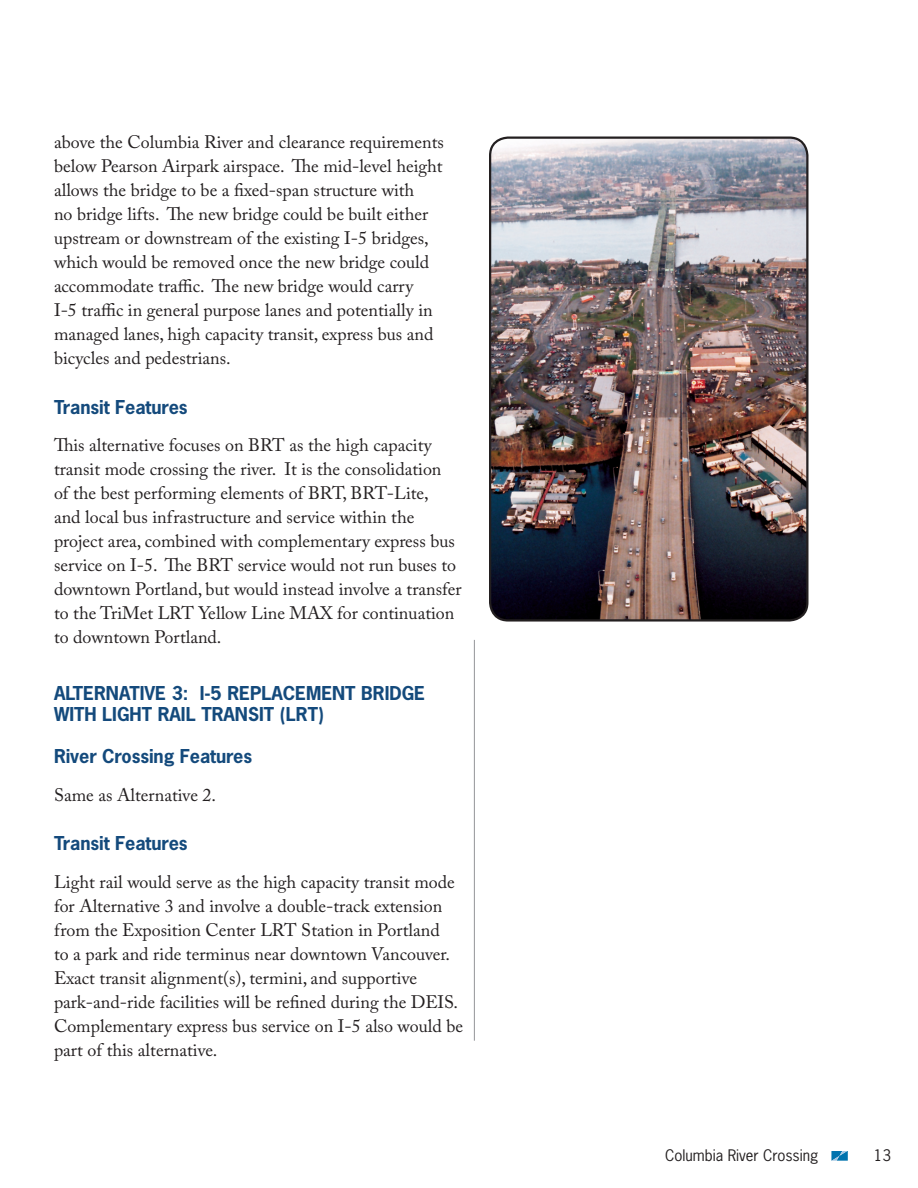
<style>
.page{position:relative;width:918px;height:1188px;background:#fff}
.page>*{position:absolute;margin:0;border:0;box-sizing:border-box;transform-origin:0 0}
.t1{font:18px/24px "Adobe Caslon Pro";color:#231f20}
.t2{font:700 18px "News Gothic Std";letter-spacing:-.005em;color:#144a7c}
.t3{font:15px "News Gothic Std";color:#231f20}
</style>
<div class="page">
<svg style="left:831px;top:1151px;width:17px;height:10px"></svg>
<hr style="left:474px;top:640px;width:1px;height:401px;background:#939598">
<img style="left:490px;top:138px;width:317px;height:482px;border-radius:18px">
<div style="left:489px;top:136px;width:319px;height:486px;border:2px solid #231f20;border-radius:18px"></div>
<p class="t1" style="left:54px;top:130px;width:391px">above the Columbia River and clearance requirements below Pearson Airpark airspace. The mid-level height allows the bridge to be a fixed-span structure with<br>no bridge lifts. The new bridge could be built either upstream or downstream of the existing I-5 bridges, which would be removed once the new bridge could accommodate traffic. The new bridge would carry<br>I-5 traffic in general purpose lanes and potentially in managed lanes, high capacity transit, express bus and bicycles and pedestrians.</p>
<p class="t2" style="left:54px;top:395px;width:135px">Transit Features</p>
<p class="t1" style="left:54px;top:433px;width:409px">This alternative focuses on BRT as the high capacity transit mode crossing the river. It is the consolidation<br>of the best performing elements of BRT, BRT-Lite,<br>and local bus infrastructure and service within the project area, combined with complementary express bus service on I-5. The BRT service would not run buses to downtown Portland, but would instead involve a transfer to the TriMet LRT Yellow Line MAX for continuation to downtown Portland.</p>
<p class="t2" style="left:54px;top:682px;width:31px">Alternative</p>
<p class="t2" style="left:172px;top:682px;width:113px">3: I-5 Replacement</p>
<p class="t2" style="left:361px;top:682px;width:12px">Bridge</p>
<p class="t2" style="left:54px;top:703px;width:25px">with</p>
<p class="t2" style="left:102px;top:703px;width:11px">Light</p>
<p class="t2" style="left:158px;top:703px;width:66px">Rai l Transit</p>
<p class="t2" style="left:280px;top:703px;width:46px">(LRT)</p>
<p class="t2" style="left:54px;top:745px;width:200px">River Crossing Features</p>
<p class="t1" style="left:54px;top:783px;width:164px">Same as Alternative 2.</p>
<p class="t2" style="left:54px;top:832px;width:135px">Transit Features</p>
<p class="t1" style="left:54px;top:870px;width:411px">Light rail would serve as the high capacity transit mode for Alternative 3 and involve a double-track extension from the Exposition Center LRT Station in Portland<br>to a park and ride terminus near downtown Vancouver.<br>Exact transit alignment(s), termini, and supportive park-and-ride facilities will be refined during the DEIS.<br>Complementary express bus service on I-5 also would be part of this alternative.</p>
<p class="t3" style="left:665px;top:1145px;width:155px">Columbia River Crossing</p>
<p class="t3" style="left:874px;top:1145px;width:17px">13</p>
</div>
